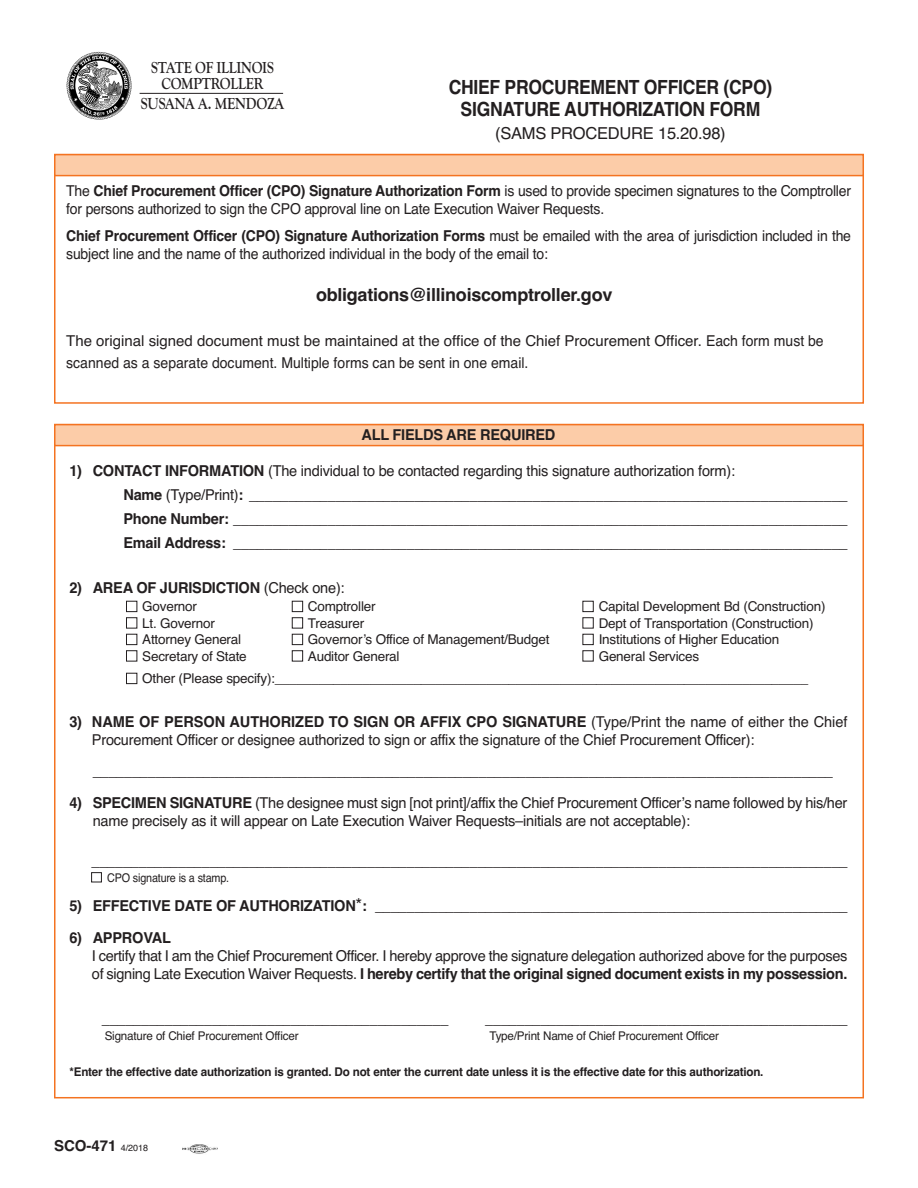
<style>
.page{position:relative;width:918px;height:1188px;background:#fff}
.page>*{position:absolute;margin:0;border:0;box-sizing:border-box;transform-origin:0 0}
.t1{font:700 19.5px/21.6px "Helvetica";letter-spacing:-.015em;color:#231f20;text-align:center;scale:.9 1}
.t2{font:700 18px "Helvetica";letter-spacing:-.015em;color:#231f20}
.t3{font:700 16.5px/16.5px "Goudy Old Style T";letter-spacing:-.015em;color:#231f20;text-align:center;scale:.85 1}
.t4{font:16.5px "Helvetica";letter-spacing:-.015em;color:#231f20}
.t5{font:700 16.5px "Goudy Old Style T";letter-spacing:-.015em;color:#231f20;scale:.86 1}
.t6{font:15px/24px "Helvetica";letter-spacing:-.015em;color:#231f20}
.t7{font:15px/18px "Helvetica";letter-spacing:-.015em;color:#231f20;scale:.94 1}
.t8{font:700 15px "Helvetica";letter-spacing:-.015em;color:#231f20}
.t9{font:13.5px "Helvetica";letter-spacing:-.015em;color:#231f20}
.t10{font:700 12px "Helvetica";letter-spacing:-.015em;color:#231f20}
.t11{font:12px "Helvetica";letter-spacing:-.015em;color:#231f20}
.t12{font:12px "Helvetica";letter-spacing:-.015em;color:#231f20;scale:.9 1}
.s1{font-weight:700}
.s2{font-weight:400}
.s3{color:#fff}
.s4{font-size:18px}
.s5{font-weight:400;font-size:9px}
</style>
<div class="page">
<div style="left:56px;top:155px;width:807px;height:20px;background:#fccca8"></div>
<div style="left:54px;top:154px;width:810px;height:22px;border:2px solid #f47321"></div>
<div style="left:56px;top:425px;width:807px;height:20px;background:#fccca8"></div>
<div style="left:54px;top:424px;width:810px;height:22px;border:2px solid #f47321"></div>
<img style="left:182px;top:1144px;width:35px;height:10px">
<hr style="left:140px;top:93px;width:143px;height:1px;background:#231f20">
<img style="left:64px;top:50px;width:71px;height:69px;border-radius:50%">
<p class="t3" style="left:151px;top:59px;width:146px">STATE OF ILLINOIS<br>COMPTROLLER</p>
<p class="t5" style="left:141px;top:93px;width:168px">SUSANA A. MENDOZA</p>
<h1 class="t1" style="left:449px;top:77px;width:361px">CHIEF PROCUREMENT OFFICER (CPO)<br>SIGNATURE AUTHORIZATION FORM</h1>
<p class="t4" style="left:495px;top:123px;width:232px">(SAMS PROCEDURE 15.20.98)</p>
<p class="t7" style="left:66px;top:182px;width:836px">The <span class="s1">Chief Procurement Officer (CPO) Signature Authorization Form</span> is used to provide specimen signatures to the Comptroller for persons authorized to sign the CPO approval line on Late Execution Waiver Requests.</p>
<p class="t7" style="left:66px;top:227px;width:836px"><span class="s1">Chief Procurement Officer (CPO) Signature Authorization Forms</span> must be emailed with the area of jurisdiction included in the subject line and the name of the authorized individual in the body of the email to:</p>
<p class="t2" style="left:316px;top:284px;width:298px">obligations@illinoiscomptroller.gov</p>
<p class="t6" style="left:66px;top:329px;width:759px;line-height:22.5px">The original signed document must be maintained at the office of the Chief Procurement Officer. Each form must be scanned as a separate document. Multiple forms can be sent in one email.</p>
<p class="t8" style="left:361px;top:427px;width:196px">ALL FIELDS ARE REQUIRED</p>
<p class="t6" style="left:123px;top:459px;width:726px;text-indent:-54px"><span class="s1">1) CONTACT INFORMATION</span> (The individual to be contacted regarding this signature authorization form):<br><span class="s1">Name</span> (Type/Print)<span class="s1">:</span> ____________________________________________________________________________ <span class="s1">Phone Number:</span> ______________________________________________________________________________ <span class="s1">Email Address:</span> ______________________________________________________________________________</p>
<p class="t8" style="left:69px;top:580px;width:277px">2) AREA OF JURISDICTION <span class="s2">(Check one):</span></p>
<p class="t9" style="left:126px;top:599px;width:73px"><span class="s3">■</span> Governor</p>
<p class="t9" style="left:292px;top:599px;width:85px"><span class="s3">■</span> Comptroller</p>
<p class="t9" style="left:582px;top:599px;width:245px"><span class="s3">■</span> Capital Development Bd (Construction)</p>
<p class="t9" style="left:126px;top:615px;width:91px"><span class="s3">■</span> Lt. Governor</p>
<p class="t9" style="left:292px;top:615px;width:74px"><span class="s3">■</span> Treasurer</p>
<p class="t9" style="left:582px;top:615px;width:233px"><span class="s3">■</span> Dept of Transportation (Construction)</p>
<p class="t9" style="left:126px;top:632px;width:117px"><span class="s3">■</span> Attorney General</p>
<p class="t9" style="left:292px;top:632px;width:259px"><span class="s3">■</span> Governor’s Office of Management/Budget</p>
<p class="t9" style="left:582px;top:632px;width:198px"><span class="s3">■</span> Institutions of Higher Education</p>
<p class="t9" style="left:126px;top:648px;width:122px"><span class="s3">■</span> Secretary of State</p>
<p class="t9" style="left:292px;top:648px;width:109px"><span class="s3">■</span> Auditor General</p>
<p class="t9" style="left:582px;top:648px;width:118px"><span class="s3">■</span> General Services</p>
<p class="t9" style="left:126px;top:671px;width:684px"><span class="s3">■</span> Other (Please specify):_________________________________________________________________________</p>
<p class="t6" style="left:92px;top:713px;width:757px;line-height:18px;text-indent:-22px"><span class="s1">3) NAME OF PERSON AUTHORIZED TO SIGN OR AFFIX CPO SIGNATURE</span> (Type/Print the name of either the Chief<br>Procurement Officer or designee authorized to sign or affix the signature of the Chief Procurement Officer):</p>
<p class="t6" style="left:93px;top:759px;width:742px">______________________________________________________________________________________________</p>
<p class="t6" style="left:93px;top:794px;width:756px;line-height:18px;text-indent:-23px"><span class="s1">4) SPECIMEN SIGNATURE</span> (The designee must sign [not print]/affix the Chief Procurement Officer’s name followed by his/her name precisely as it will appear on Late Execution Waiver Requests–initials are not acceptable):</p>
<p class="t6" style="left:92px;top:849px;width:758px">________________________________________________________________________________________________</p>
<p class="t6" style="left:69px;top:894px;width:780px"><span class="s1">5) EFFECTIVE DATE OF AUTHORIZATION</span><span class="s4">*</span><span class="s1">:</span> ____________________________________________________________</p>
<p class="t8" style="left:69px;top:929px;width:103px">6) APPROVAL</p>
<p class="t6" style="left:92px;top:947px;width:757px;line-height:18px">I certify that I am the Chief Procurement Officer. I hereby approve the signature delegation authorized above for the purposes of signing Late Execution Waiver Requests. <span class="s1">I hereby certify that the original signed document exists in my possession.</span></p>
<p class="t12" style="left:91px;top:870px;width:155px"><span class="s3">■</span> CPO signature is a stamp.</p>
<p class="t6" style="left:102px;top:1007px;width:348px">____________________________________________</p>
<p class="t6" style="left:485px;top:1007px;width:364px">______________________________________________</p>
<p class="t11" style="left:105px;top:1029px;width:195px">Signature of Chief Procurement Officer</p>
<p class="t11" style="left:489px;top:1029px;width:231px">Type/Print Name of Chief Procurement Officer</p>
<p class="t10" style="left:69px;top:1065px;width:696px">*Enter the effective date authorization is granted. Do not enter the current date unless it is the effective date for this authorization.</p>
<p class="t8" style="left:54px;top:1137px;width:96px">SCO-471 <span class="s5">4/2018</span></p>
</div>
